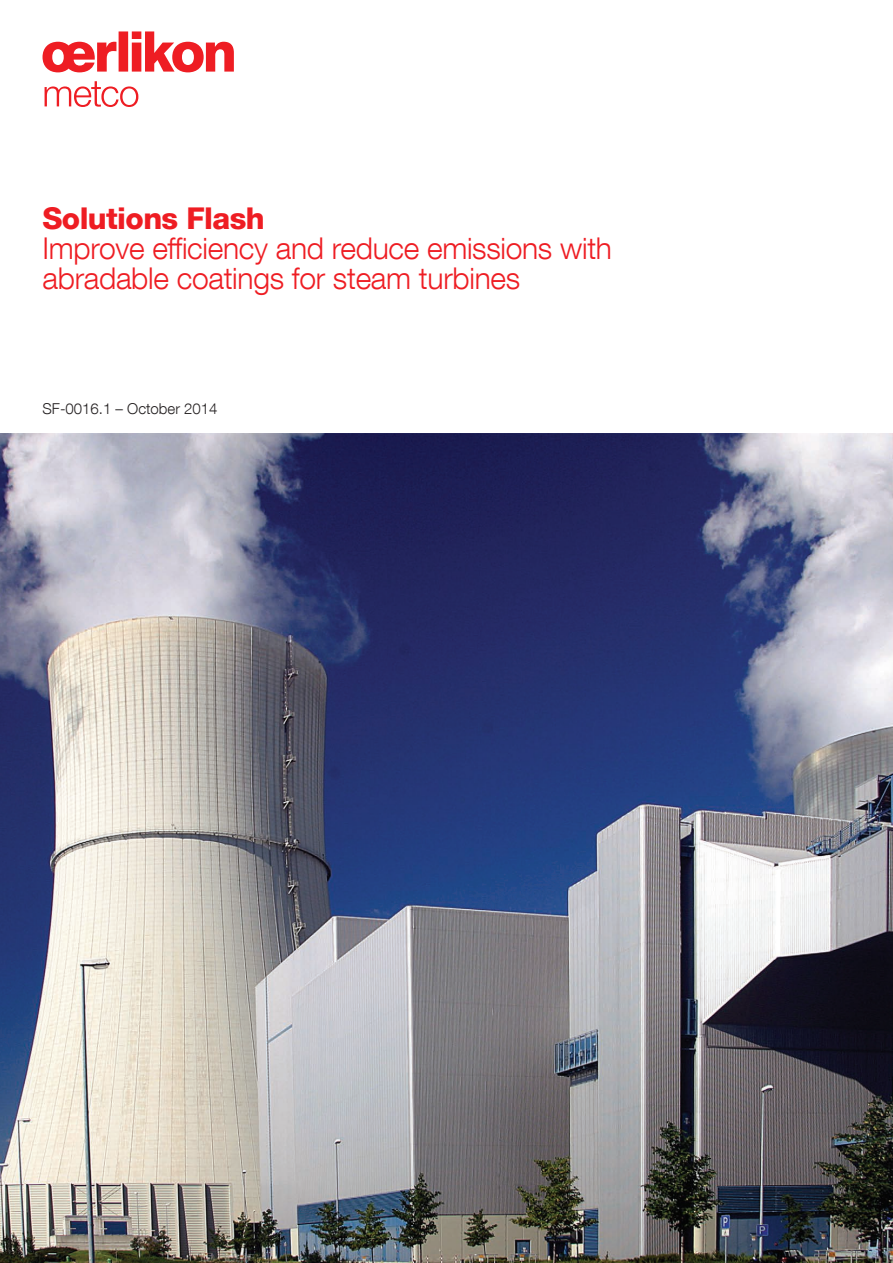
<style>
.page{position:relative;width:893px;height:1263px;background:#fff}
.page>*{position:absolute;margin:0;border:0;box-sizing:border-box;transform-origin:0 0}
.t1{font:300 30px/30px "Helvetica Neue LT Com";letter-spacing:-.01em;color:#ee1d23}
.t2{font:800 30px "Helvetica Neue LT Com";letter-spacing:-.02em;color:#ee1d23}
.t3{font:300 15px "Helvetica Neue LT Com";color:#231f20}
</style>
<div class="page">
<img style="left:0;top:433px;width:893px;height:830px">
<svg style="left:43px;top:31px;width:191px;height:41px"></svg>
<svg style="left:45px;top:81px;width:93px;height:26px"></svg>
<p class="t2" style="left:43px;top:201px;width:224px">Solutions Flash</p>
<p class="t1" style="left:43px;top:233px;width:571px">Improve efficiency and reduce emissions with abradable coatings for steam turbines</p>
<p class="t3" style="left:43px;top:400px;width:177px">SF-0016.1 – October 2014</p>
</div>
